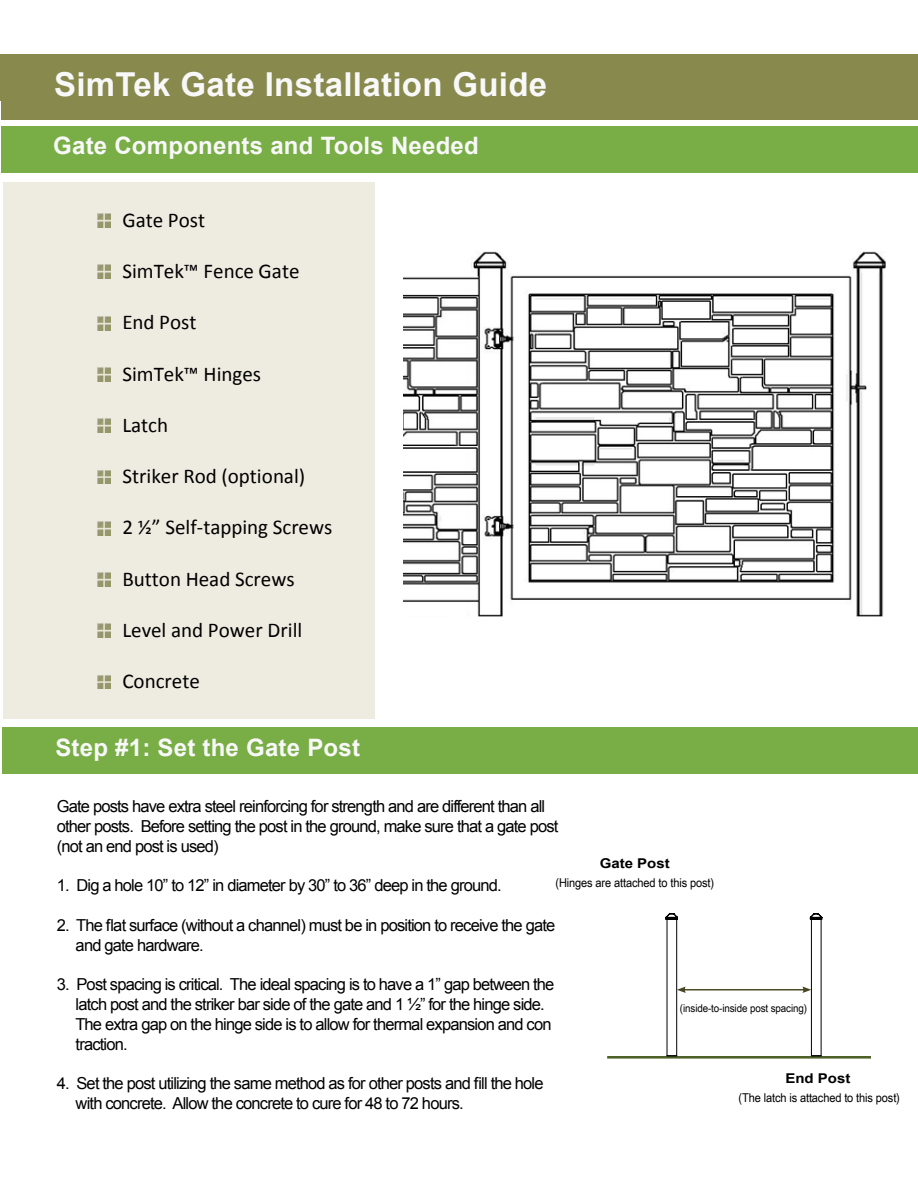
<style>
.page{position:relative;width:918px;height:1188px;background:#fff}
.page>*{position:absolute;margin:0;border:0;box-sizing:border-box;transform-origin:0 0}
.t1{font:700 33px "Arial";letter-spacing:.01em;color:#f8f8f9}
.t2{font:700 24px "Arial";letter-spacing:.01em;color:#f8f8f9}
.t3{font:21px "Calibri";color:#000}
.t4{font:16.5px/19.8px "Arial";letter-spacing:-.05em;color:#000}
.t5{font:700 13.5px "Arial";color:#000;scale:1.11 1}
.t6{font:12.15px "Arial Narrow";letter-spacing:-.01em;color:#000;scale:1.11 1}
.t7{font:10.8px "Arial Narrow";letter-spacing:-.01em;color:#000;scale:1.11 1}
</style>
<div class="page">
<div style="left:0;top:54px;width:5px;height:46px;background:#88894d"></div>
<div style="left:1px;top:54px;width:917px;height:66px;background:#88894d"></div>
<div style="left:1px;top:126px;width:917px;height:46px;background:#79ae46"></div>
<img style="left:403px;top:251px;width:483px;height:366px">
<div style="left:4px;top:182px;width:371px;height:537px;background:#eeece1"></div>
<img style="left:97px;top:213px;width:14px;height:14px">
<img style="left:97px;top:264px;width:14px;height:15px">
<img style="left:97px;top:316px;width:14px;height:14px">
<img style="left:97px;top:367px;width:14px;height:14px">
<img style="left:97px;top:418px;width:14px;height:15px">
<img style="left:97px;top:470px;width:14px;height:14px">
<img style="left:97px;top:521px;width:14px;height:14px">
<img style="left:97px;top:572px;width:14px;height:14px">
<img style="left:97px;top:623px;width:14px;height:15px">
<img style="left:97px;top:675px;width:14px;height:14px">
<div style="left:2px;top:728px;width:916px;height:46px;background:#79ae46"></div>
<hr style="left:607px;top:1056px;width:263px;height:3px;background:#4e6128">
<svg style="left:665px;top:913px;width:157px;height:144px"></svg>
<h1 class="t1" style="left:54px;top:62px;width:495px">SimTek Gate Installation Guide</h1>
<h2 class="t2" style="left:53px;top:130px;width:427px">Gate Components and Tools Needed</h2>
<p class="t3" style="left:122px;top:207px;width:84px">Gate Post</p>
<p class="t3" style="left:122px;top:258px;width:179px">SimTek™ Fence Gate</p>
<p class="t3" style="left:122px;top:309px;width:76px">End Post</p>
<p class="t3" style="left:122px;top:361px;width:140px">SimTek™ Hinges</p>
<p class="t3" style="left:122px;top:412px;width:47px">Latch</p>
<p class="t3" style="left:122px;top:463px;width:184px">Striker Rod (optional)</p>
<p class="t3" style="left:122px;top:514px;width:212px">2 ½” Self-tapping Screws</p>
<p class="t3" style="left:122px;top:566px;width:174px">Button Head Screws</p>
<p class="t3" style="left:122px;top:617px;width:181px">Level and Power Drill</p>
<p class="t3" style="left:122px;top:668px;width:79px">Concrete</p>
<h2 class="t2" style="left:55px;top:732px;width:306px">Step #1: Set the Gate Post</h2>
<p class="t4" style="left:57px;top:797px;width:503px">Gate posts have extra steel reinforcing for strength and are different than all other posts. Before setting the post in the ground, make sure that a gate post (not an end post is used)</p>
<p class="t4" style="left:57px;top:876px;width:446px">1. Dig a hole 10” to 12” in diameter by 30” to 36” deep in the ground.</p>
<p class="t4" style="left:76px;top:916px;width:481px;text-indent:-19px">2. The flat surface (without a channel) must be in position to receive the gate and gate hardware.</p>
<p class="t4" style="left:75px;top:975px;width:481px;text-indent:-19px">3. Post spacing is critical. The ideal spacing is to have a 1” gap between the latch post and the striker bar side of the gate and 1 ½” for the hinge side.<br>The extra gap on the hinge side is to allow for thermal expansion and con traction.</p>
<p class="t4" style="left:76px;top:1074px;width:469px;text-indent:-19px">4. Set the post utilizing the same method as for other posts and fill the hole with concrete. Allow the concrete to cure for 48 to 72 hours.</p>
<p class="t5" style="left:600px;top:854px;width:65px">Gate Post</p>
<p class="t6" style="left:555px;top:874px;width:144px">(Hinges are attached to this post)</p>
<p class="t7" style="left:680px;top:1000px;width:116px">(inside-to-inside post spacing)</p>
<p class="t5" style="left:785px;top:1069px;width:60px">End Post</p>
<p class="t6" style="left:739px;top:1089px;width:147px">(The latch is attached to this post)</p>
</div>
